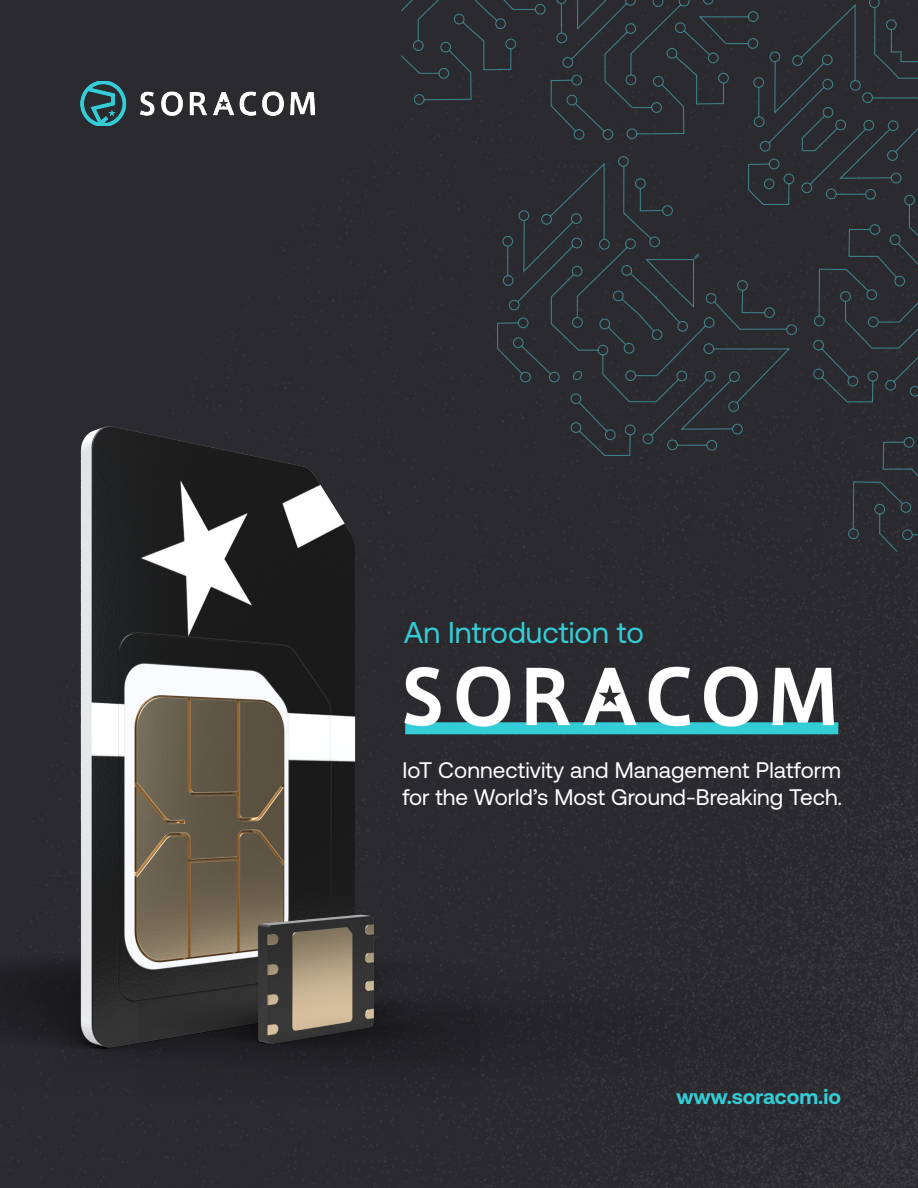
<style>
.page{position:relative;width:918px;height:1188px;background:#2b2a2f}
.page>*{position:absolute;margin:0;border:0;box-sizing:border-box;transform-origin:0 0}
.t1{font:30px "Aeonik";color:#34cdd7}
.t2{font:22.5px/27px "Aeonik";color:#fff}
.t3{font:700 21px "Aeonik";color:#34cdd7}
</style>
<div class="page">
<img style="left:81px;top:81px;width:234px;height:45px">
<img style="left:0;top:410px;width:868px;height:722px">
<img style="left:138px;top:832px;width:342px;height:287px">
<img style="left:392px;top:643px;width:442px;height:108px">
<div style="left:570px;top:383px;width:278px;height:119px;background:#2b2a2f"></div>
<svg style="left:848px;top:383px;width:70px;height:169px;background:#2b2d32"></svg>
<div style="left:451px;top:105px;width:467px;height:278px;background:#2b2a2f"></div>
<svg style="left:401px;top:0;width:517px;height:105px;background:#2b2e33"></svg>
<p class="t1" style="left:404px;top:616px;width:242px">An Introduction to</p>
<p class="t2" style="left:402px;top:757px;width:441px">IoT Connectivity and Management Platform for the World’s Most Ground-Breaking Tech.</p>
<p class="t3" style="left:676px;top:1085px;width:166px">www.soracom.io</p>
</div>
